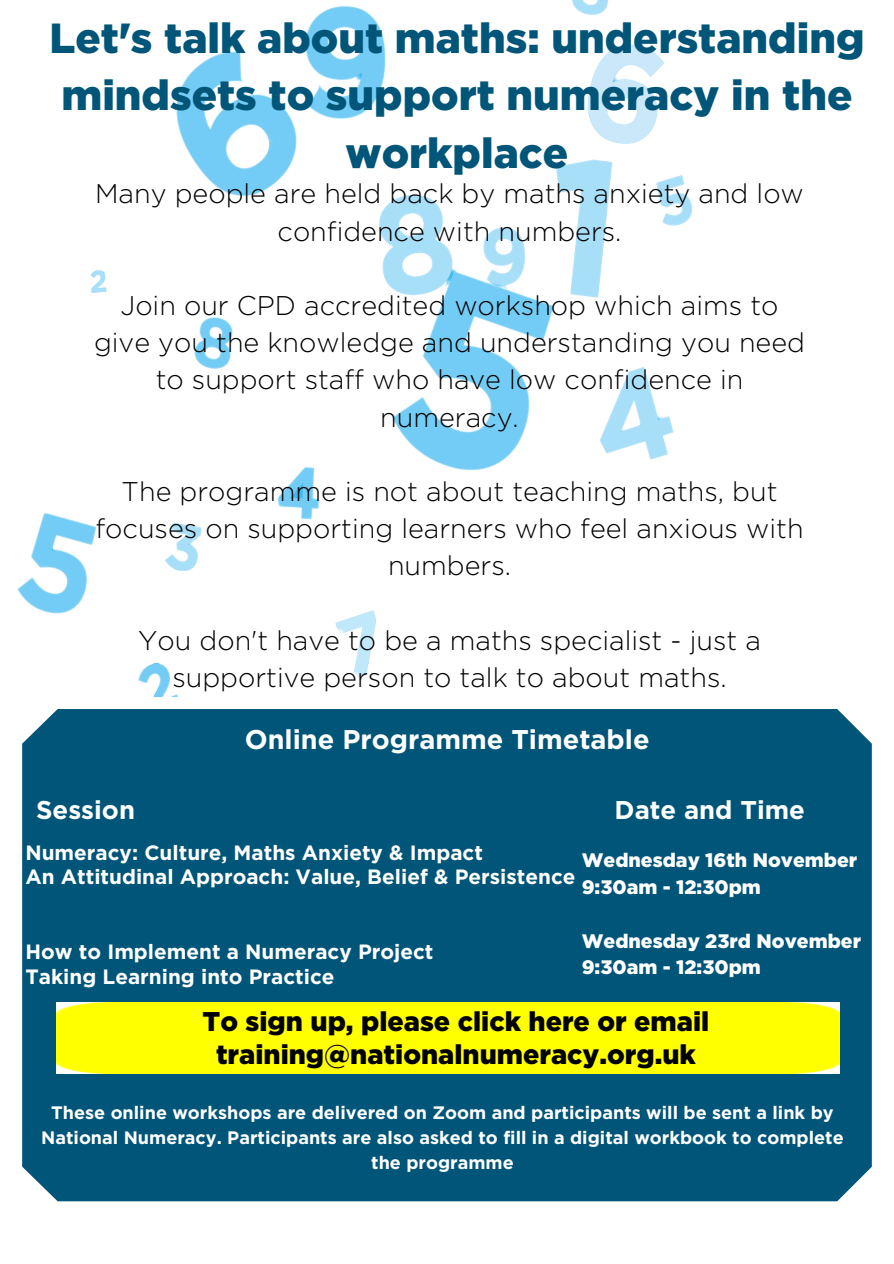
<style>
.page{position:relative;width:894px;height:1264px;background:#fff}
.page>*{position:absolute;margin:0;border:0;box-sizing:border-box;transform-origin:0 0}
.t1{font:900 42px/57.4px "Gotham";color:#005578;text-align:center}
.t2{font:300 27px/37.2px "Gotham";color:#000;text-align:center}
.t3{font:900 27px/32.4px "Gotham";color:#000;text-align:center}
.t4{font:700 27px "Gotham";color:#fff}
.t5{font:700 25.65px "Gotham";color:#fff}
.t6{font:700 20.7px/24.8px "Gotham";color:#fff}
.t7{font:900 19.5px/26.4px "Gotham";color:#fff}
.t8{font:700 18px/24.8px "Gotham";color:#fff;text-align:center}
</style>
<div class="page">
<div style="left:22px;top:709px;width:849px;height:492px;background:#005578"></div>
<img style="left:17px;top:0;width:676px;height:696px">
<div style="left:57px;top:1002px;width:781px;height:71px;background:#ff0"></div>
<p class="t1" style="left:50px;top:11px;width:816px">Let's talk about maths: understanding mindsets to support numeracy in the workplace</p>
<p class="t2" style="left:95px;top:177px;width:710px">Many people are held back by maths anxiety and low confidence with numbers.</p>
<p class="t2" style="left:120px;top:288px;width:659px">Join our CPD accredited workshop which aims to</p>
<p class="t2" style="left:94px;top:325px;width:712px">give you the knowledge and understanding you need</p>
<p class="t2" style="left:156px;top:362px;width:589px">to support staff who have low confidence in</p>
<p class="t2" style="left:380px;top:400px;width:140px">numeracy.</p>
<p class="t2" style="left:121px;top:474px;width:657px">The programme is not about teaching maths, but</p>
<p class="t2" style="left:95px;top:511px;width:709px">focuses on supporting learners who feel anxious with</p>
<p class="t2" style="left:388px;top:548px;width:124px">numbers.</p>
<p class="t2" style="left:138px;top:623px;width:624px">You don't have to be a maths specialist - just a</p>
<p class="t2" style="left:172px;top:660px;width:555px">supportive person to talk to about maths.</p>
<p class="t4" style="left:245px;top:727px;width:406px">Online Programme Timetable</p>
<p class="t5" style="left:36px;top:798px;width:100px">Session</p>
<p class="t5" style="left:614px;top:798px;width:192px">Date and Time</p>
<p class="t6" style="left:25px;top:841px;width:551px">Numeracy: Culture, Maths Anxiety &amp; Impact<br>An Attitudinal Approach: Value, Belief &amp; Persistence</p>
<p class="t7" style="left:581px;top:847px;width:277px">Wednesday 16th November<br>9:30am - 12:30pm</p>
<p class="t7" style="left:581px;top:927px;width:281px">Wednesday 23rd November<br>9:30am - 12:30pm</p>
<p class="t3" style="left:202px;top:1005px;width:508px">To sign up, please click here or email training@nationalnumeracy.org.uk</p>
<p class="t8" style="left:41px;top:1101px;width:803px">These online workshops are delivered on Zoom and participants will be sent a link by<br>National Numeracy. Participants are also asked to fill in a digital workbook to complete the programme</p>
<p class="t6" style="left:25px;top:940px;width:409px">How to Implement a Numeracy Project<br>Taking Learning into Practice</p>
</div>
